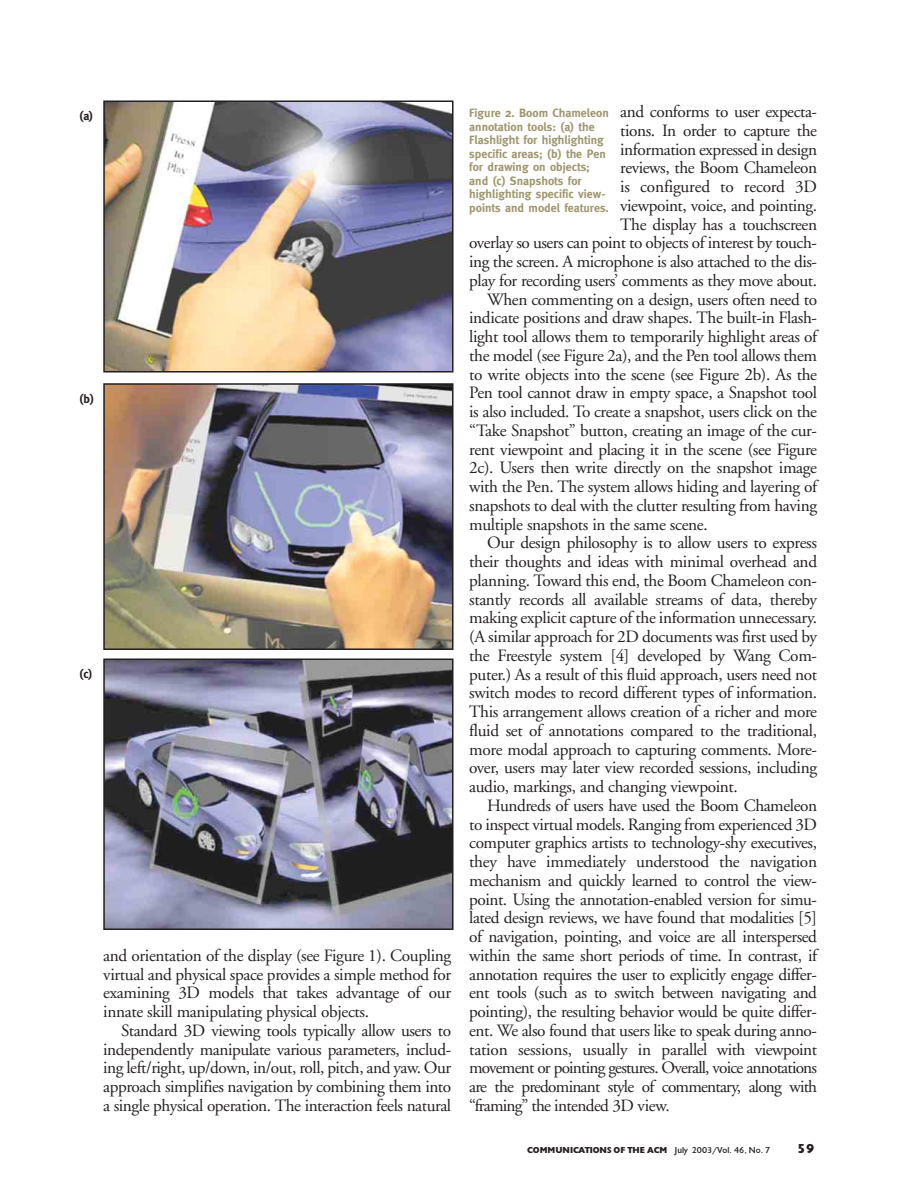
<style>
.page{position:relative;width:918px;height:1188px;background:#fff}
.page>*{position:absolute;margin:0;border:0;box-sizing:border-box;transform-origin:0 0}
.t1{font:17.25px/18.8px "Adobe Garamond";letter-spacing:-.02em;color:#231f20;text-align:justify}
.t2{font:17.25px "Adobe Garamond";letter-spacing:-.045em;color:#231f20}
.t3{font:900 13.5px "Gill";color:#231f20}
.t4{font:700 12px/13.5px "Meta";color:#9e966e}
.t5{font:700 12px "Meta";color:#231f20}
.t6{font:900 9px "Gill";color:#231f20}
.s1{font-weight:400}
</style>
<div class="page">
<img style="left:106px;top:103px;width:345px;height:267px">
<div style="left:103px;top:100px;width:351px;height:273px;border:2px solid #231f20"></div>
<img style="left:106px;top:386px;width:345px;height:261px">
<div style="left:103px;top:383px;width:351px;height:267px;border:2px solid #231f20"></div>
<img style="left:106px;top:661px;width:345px;height:266px">
<div style="left:103px;top:658px;width:351px;height:272px;border:2px solid #231f20"></div>
<p class="t5" style="left:80px;top:111px;width:15px">(a)</p>
<p class="t5" style="left:80px;top:394px;width:16px">(b)</p>
<p class="t5" style="left:80px;top:669px;width:14px">(c)</p>
<p class="t1" style="left:103px;top:947px;width:349px">and orientation of the display (see Figure 1). Coupling virtual and physical space provides a simple method for examining 3D models that takes advantage of our innate skill manipulating physical objects.</p>
<p class="t1" style="left:103px;top:1022px;width:349px;text-indent:18px">Standard 3D viewing tools typically allow users to independently manipulate various parameters, includ&shy;ing left/right, up/down, in/out, roll, pitch, and yaw. Our approach simplifies navigation by combining them into a single physical operation. The interaction feels natural</p>
<p class="t1" style="left:620px;top:104px;width:198px">and conforms to user expecta-</p>
<p class="t1" style="left:620px;top:123px;width:198px">tions. In order to capture the</p>
<p class="t1" style="left:620px;top:141px;width:198px">information expressed in design</p>
<p class="t1" style="left:620px;top:160px;width:198px">reviews, the Boom Chameleon</p>
<p class="t1" style="left:620px;top:179px;width:198px">is configured to record 3D</p>
<p class="t1" style="left:620px;top:198px;width:198px">viewpoint, voice, and pointing.</p>
<p class="t1" style="left:620px;top:216px;width:198px">The display has a touchscreen</p>
<p class="t1" style="left:469px;top:235px;width:349px">overlay so users can point to objects of interest by touch-</p>
<p class="t1" style="left:469px;top:254px;width:349px">ing the screen. A microphone is also attached to the dis-</p>
<p class="t1" style="left:469px;top:273px;width:349px">play for recording users’ comments as they move about.</p>
<p class="t1" style="left:487px;top:291px;width:331px">When commenting on a design, users often need to</p>
<p class="t1" style="left:469px;top:310px;width:349px">indicate positions and draw shapes. The built-in Flash-</p>
<p class="t1" style="left:469px;top:329px;width:349px">light tool allows them to temporarily highlight areas of</p>
<p class="t1" style="left:469px;top:348px;width:349px">the model (see Figure 2a), and the Pen tool allows them</p>
<p class="t1" style="left:469px;top:366px;width:349px">to write objects into the scene (see Figure 2b). As the</p>
<p class="t1" style="left:469px;top:385px;width:349px">Pen tool cannot draw in empty space, a Snapshot tool</p>
<p class="t1" style="left:469px;top:404px;width:349px">is also included. To create a snapshot, users click on the</p>
<p class="t1" style="left:469px;top:423px;width:349px">“Take Snapshot” button, creating an image of the cur-</p>
<p class="t1" style="left:469px;top:441px;width:349px">rent viewpoint and placing it in the scene (see Figure</p>
<p class="t1" style="left:469px;top:460px;width:349px">2c). Users then write directly on the snapshot image</p>
<p class="t1" style="left:469px;top:479px;width:349px">with the Pen. The system allows hiding and layering of</p>
<p class="t1" style="left:469px;top:498px;width:349px">snapshots to deal with the clutter resulting from having</p>
<p class="t1" style="left:469px;top:516px;width:240px">multiple snapshots in the same scene.</p>
<p class="t1" style="left:487px;top:535px;width:331px">Our design philosophy is to allow users to express</p>
<p class="t1" style="left:469px;top:554px;width:349px">their thoughts and ideas with minimal overhead and</p>
<p class="t1" style="left:469px;top:573px;width:349px">planning. Toward this end, the Boom Chameleon con-</p>
<p class="t1" style="left:469px;top:591px;width:349px">stantly records all available streams of data, thereby</p>
<p class="t1" style="left:469px;top:610px;width:349px">making explicit capture of the information unnecessary.</p>
<p class="t1" style="left:469px;top:629px;width:349px">(A similar approach for 2D documents was first used by</p>
<p class="t1" style="left:469px;top:648px;width:349px">the Freestyle system [4] developed by Wang Com-</p>
<p class="t1" style="left:469px;top:666px;width:349px">puter.) As a result of this fluid approach, users need not</p>
<p class="t1" style="left:469px;top:685px;width:349px">switch modes to record different types of information.</p>
<p class="t1" style="left:469px;top:704px;width:349px">This arrangement allows creation of a richer and more</p>
<p class="t1" style="left:469px;top:723px;width:349px">fluid set of annotations compared to the traditional,</p>
<p class="t1" style="left:469px;top:741px;width:349px">more modal approach to capturing comments. More-</p>
<p class="t1" style="left:469px;top:760px;width:349px">over, users may later view recorded sessions, including</p>
<p class="t1" style="left:469px;top:779px;width:270px">audio, markings, and changing viewpoint.</p>
<p class="t1" style="left:487px;top:798px;width:331px">Hundreds of users have used the Boom Chameleon</p>
<p class="t1" style="left:469px;top:816px;width:349px">to inspect virtual models. Ranging from experienced 3D</p>
<p class="t1" style="left:469px;top:835px;width:349px">computer graphics artists to technology-shy executives,</p>
<p class="t1" style="left:469px;top:854px;width:349px">they have immediately understood the navigation</p>
<p class="t1" style="left:469px;top:873px;width:349px">mechanism and quickly learned to control the view-</p>
<p class="t1" style="left:469px;top:891px;width:349px">point. Using the annotation-enabled version for simu-</p>
<p class="t1" style="left:469px;top:910px;width:349px">lated design reviews, we have found that modalities [5]</p>
<p class="t1" style="left:469px;top:929px;width:349px">of navigation, pointing, and voice are all interspersed</p>
<p class="t1" style="left:469px;top:948px;width:349px">within the same short periods of time. In contrast, if</p>
<p class="t1" style="left:469px;top:966px;width:349px">annotation requires the user to explicitly engage differ-</p>
<p class="t1" style="left:469px;top:985px;width:349px">ent tools (such as to switch between navigating and</p>
<p class="t1" style="left:469px;top:1004px;width:349px">pointing), the resulting behavior would be quite differ-</p>
<p class="t1" style="left:469px;top:1023px;width:349px">ent. We also found that users like to speak during anno-</p>
<p class="t1" style="left:469px;top:1041px;width:349px">tation sessions, usually in parallel with viewpoint</p>
<p class="t2" style="left:469px;top:1061px;width:349px">movement or pointing gestures. Overall, voice annotations</p>
<p class="t2" style="left:469px;top:1080px;width:349px">are the predominant style of commentary, along with</p>
<p class="t1" style="left:469px;top:1098px;width:202px">“framing” the intended 3D view.</p>
<p class="t4" style="left:469px;top:107px;width:141px">Figure 2. Boom Chameleon annotation tools: (a) the<br>Flashlight for highlighting specific areas; (b) the Pen for drawing on objects; and (c) Snapshots for highlighting specific view&shy;points and model features.</p>
<p class="t6" style="left:527px;top:1147px;width:245px">COMMUNICATIONS OF THE ACM <span class="s1">July 2003/Vol. 46, No. 7</span></p>
<p class="t3" style="left:797px;top:1144px;width:19px">59</p>
</div>
